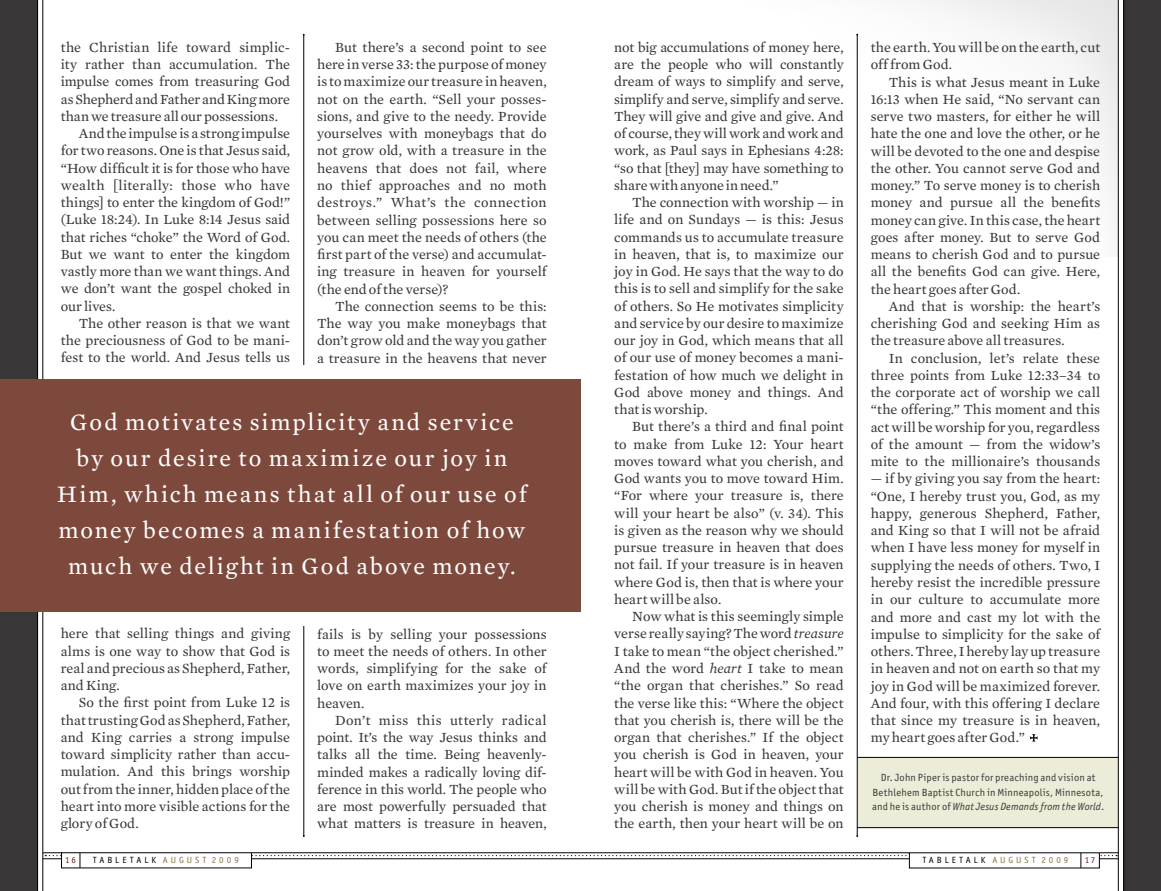
<style>
.page{position:relative;width:1161px;height:891px;background:#fff}
.page>*{position:absolute;margin:0;border:0;box-sizing:border-box;transform-origin:0 0}
.t1{font:24px/36px "Mercury Text G2";letter-spacing:.085em;color:#fff;text-align:center}
.t2{font:14.25px/17.2px "Mercury Text G2";letter-spacing:.005em;color:#383739;text-align:justify}
.t3{font:14.25px "Mercury Text G2";letter-spacing:-.015em;color:#383739}
.t4{font:14.25px "Mercury Text G2";letter-spacing:.025em;color:#383739}
.t5{font:10.5px/14.2px "Officina Sans Std";letter-spacing:.02em;color:#383739;text-align:center}
.t6{font:9px "Officina Sans Std";letter-spacing:.33em;color:#847048}
.t7{font:9px "Officina Sans Std";color:#602018}
.s1{font-style:italic}
.s2{color:#000}
</style>
<div class="page">
<img style="left:856px;top:0;width:262px;height:256px">
<svg style="left:1030px;top:734px;width:8px;height:8px"></svg>
<div style="left:1124px;top:0;width:37px;height:891px;background:#393637"></div>
<div style="left:0;top:0;width:38px;height:891px;background:#393637"></div>
<div style="left:857px;top:757px;width:261px;height:71px;background:#ececd8"></div>
<hr style="left:42px;top:0;width:1px;height:891px;background:#000">
<hr style="left:1118px;top:0;width:1px;height:891px;background:#000">
<hr style="left:37px;top:0;width:1px;height:891px;background:#000">
<hr style="left:1123px;top:0;width:1px;height:891px;background:#000">
<hr style="left:303px;top:35px;width:1px;height:801px;background:#000">
<hr style="left:857px;top:35px;width:1px;height:801px;background:#000">
<hr style="left:857px;top:757px;width:262px;height:1px;background:#000">
<hr style="left:857px;top:827px;width:262px;height:1px;background:#000">
<hr style="left:43px;top:853px;width:1075px;height:1px;background:#000">
<hr style="left:43px;top:859px;width:1075px;height:1px;background:#000">
<svg style="left:45px;top:853px;width:1072px;height:15px"></svg>
<div style="left:301px;top:365px;width:6px;height:261px;background:#fff"></div>
<div style="left:0;top:379px;width:580px;height:233px;background:#7e493d"></div>
<p class="t2" style="left:61px;top:38px;width:231px">the Christian life toward simplic-</p>
<p class="t2" style="left:61px;top:56px;width:231px">ity rather than accumulation. The</p>
<p class="t2" style="left:61px;top:73px;width:231px">impulse comes from treasuring God</p>
<p class="t3" style="left:61px;top:90px;width:231px">as Shepherd and Father and King more</p>
<p class="t2" style="left:61px;top:107px;width:219px">than we treasure all our possessions.</p>
<p class="t2" style="left:79px;top:125px;width:213px">And the impulse is a strong impulse</p>
<p class="t2" style="left:61px;top:142px;width:231px">for two reasons. One is that Jesus said,</p>
<p class="t2" style="left:61px;top:159px;width:231px">“How difficult it is for those who have</p>
<p class="t4" style="left:61px;top:177px;width:231px">wealth [literally: those who have</p>
<p class="t2" style="left:61px;top:194px;width:231px">things] to enter the kingdom of God!”</p>
<p class="t2" style="left:61px;top:211px;width:231px">(Luke 18:24). In Luke 8:14 Jesus said</p>
<p class="t2" style="left:61px;top:228px;width:231px">that riches “choke” the Word of God.</p>
<p class="t2" style="left:61px;top:246px;width:231px">But we want to enter the kingdom</p>
<p class="t2" style="left:61px;top:263px;width:231px">vastly more than we want things. And</p>
<p class="t2" style="left:61px;top:280px;width:231px">we don’t want the gospel choked in</p>
<p class="t2" style="left:61px;top:297px;width:56px">our lives.</p>
<p class="t2" style="left:79px;top:315px;width:213px">The other reason is that we want</p>
<p class="t2" style="left:61px;top:332px;width:231px">the preciousness of God to be mani-</p>
<p class="t2" style="left:61px;top:349px;width:231px">fest to the world. And Jesus tells us</p>
<p class="t2" style="left:317px;top:39px;width:231px;text-indent:18px">But there’s a second point to see here in verse 33: the purpose of money is to maximize our treasure in heaven, not on the earth. “Sell your posses&shy;sions, and give to the needy. Provide yourselves with moneybags that do not grow old, with a treasure in the heavens that does not fail, where no thief approaches and no moth destroys.” What’s the connection between selling possessions here so you can meet the needs of others (the first part of the verse) and accumulat&shy;ing treasure in heaven for yourself (the end of the verse)?</p>
<p class="t2" style="left:317px;top:297px;width:231px;text-indent:18px">The connection seems to be this:<br>The way you make moneybags that don’t grow old and the way you gather a treasure in the heavens that never</p>
<h1 class="t1" style="left:57px;top:404px;width:471px">God motivates simplicity and service by our desire to maximize our joy in Him, which means that all of our use of money becomes a manifestation of how much we delight in God above money.</h1>
<p class="t2" style="left:61px;top:625px;width:231px">here that selling things and giving alms is one way to show that God is real and precious as Shepherd, Father, and King.</p>
<p class="t2" style="left:61px;top:694px;width:231px;text-indent:18px">So the first point from Luke 12 is that trusting God as Shepherd, Father, and King carries a strong impulse toward simplicity rather than accu&shy;mulation. And this brings worship out from the inner, hidden place of the heart into more visible actions for the glory of God.</p>
<p class="t2" style="left:317px;top:625px;width:231px">fails is by selling your possessions to meet the needs of others. In other words, simplifying for the sake of love on earth maximizes your joy in heaven.</p>
<p class="t2" style="left:317px;top:712px;width:231px;text-indent:18px">Don’t miss this utterly radical point. It’s the way Jesus thinks and talks all the time. Being heavenly&shy;minded makes a radically loving dif&shy;ference in this world. The people who are most powerfully persuaded that what matters is treasure in heaven,</p>
<p class="t2" style="left:614px;top:38px;width:231px">not big accumulations of money here, are the people who will constantly dream of ways to simplify and serve, simplify and serve, simplify and serve.<br>They will give and give and give. And of course, they will work and work and work, as Paul says in Ephesians 4:28: “so that [they] may have something to share with anyone in need.”</p>
<p class="t2" style="left:614px;top:194px;width:231px;text-indent:18px">The connection with worship — in life and on Sundays — is this: Jesus commands us to accumulate treasure in heaven, that is, to maximize our joy in God. He says that the way to do this is to sell and simplify for the sake of others. So He motivates simplicity and service by our desire to maximize our joy in God, which means that all of our use of money becomes a mani&shy;festation of how much we delight in God above money and things. And that is worship.</p>
<p class="t2" style="left:614px;top:418px;width:231px;text-indent:18px">But there’s a third and final point to make from Luke 12: Your heart moves toward what you cherish, and God wants you to move toward Him. “For where your treasure is, there will your heart be also” (v. 34). This is given as the reason why we should pursue treasure in heaven that does not fail. If your treasure is in heaven where God is, then that is where your heart will be also.</p>
<p class="t2" style="left:614px;top:608px;width:231px;text-indent:18px">Now what is this seemingly simple verse really saying? The word <span class="s1">treasure </span>I take to mean “the object cherished.” And the word <span class="s1">heart</span> I take to mean “the organ that cherishes.” So read the verse like this: “Where the object that you cherish is, there will be the organ that cherishes.” If the object you cherish is God in heaven, your heart will be with God in heaven. You will be with God. But if the object that you cherish is money and things on the earth, then your heart will be on</p>
<p class="t2" style="left:871px;top:39px;width:231px">the earth. You will be on the earth, cut off from God.</p>
<p class="t2" style="left:871px;top:73px;width:231px;text-indent:18px">This is what Jesus meant in Luke 16:13 when He said, “No servant can serve two masters, for either he will hate the one and love the other, or he will be devoted to the one and despise the other. You cannot serve God and money.” To serve money is to cherish money and pursue all the benefits money can give. In this case, the heart goes after money. But to serve God means to cherish God and to pursue all the benefits God can give. Here, the heart goes after God.</p>
<p class="t2" style="left:871px;top:298px;width:231px;text-indent:18px">And that is worship: the heart’s cherishing God and seeking Him as the treasure above all treasures.</p>
<p class="t2" style="left:871px;top:349px;width:231px;text-indent:18px">In conclusion, let’s relate these three points from Luke 12:33–34 to the corporate act of worship we call “the offering.” This moment and this act will be worship for you, regardless of the amount — from the widow’s mite to the millionaire’s thousands</p>
<p class="t2" style="left:871px;top:470px;width:231px">— if by giving you say from the heart: “One, I hereby trust you, God, as my happy, generous Shepherd, Father, and King so that I will not be afraid when I have less money for myself in supplying the needs of others. Two, I hereby resist the incredible pressure in our culture to accumulate more and more and cast my lot with the impulse to simplicity for the sake of others. Three, I hereby lay up treasure in heaven and not on earth so that my joy in God will be maximized forever.<br>And four, with this offering I declare that since my treasure is in heaven, my heart goes after God.”</p>
<p class="t5" style="left:872px;top:771px;width:234px">Dr. John Piper is pastor for preaching and vision at<br>Bethlehem Baptist Church in Minneapolis, Minnesota, and he is author of <span class="s1">What Jesus Demands from the World</span>.</p>
<p class="t7" style="left:65px;top:855px;width:12px">16</p>
<p class="t6" style="left:93px;top:855px;width:148px"><span class="s2">Tabletalk</span> August 2009</p>
<p class="t6" style="left:922px;top:855px;width:148px"><span class="s2">Tabletalk</span> August 2009</p>
<p class="t7" style="left:1085px;top:855px;width:12px">17</p>
</div>
